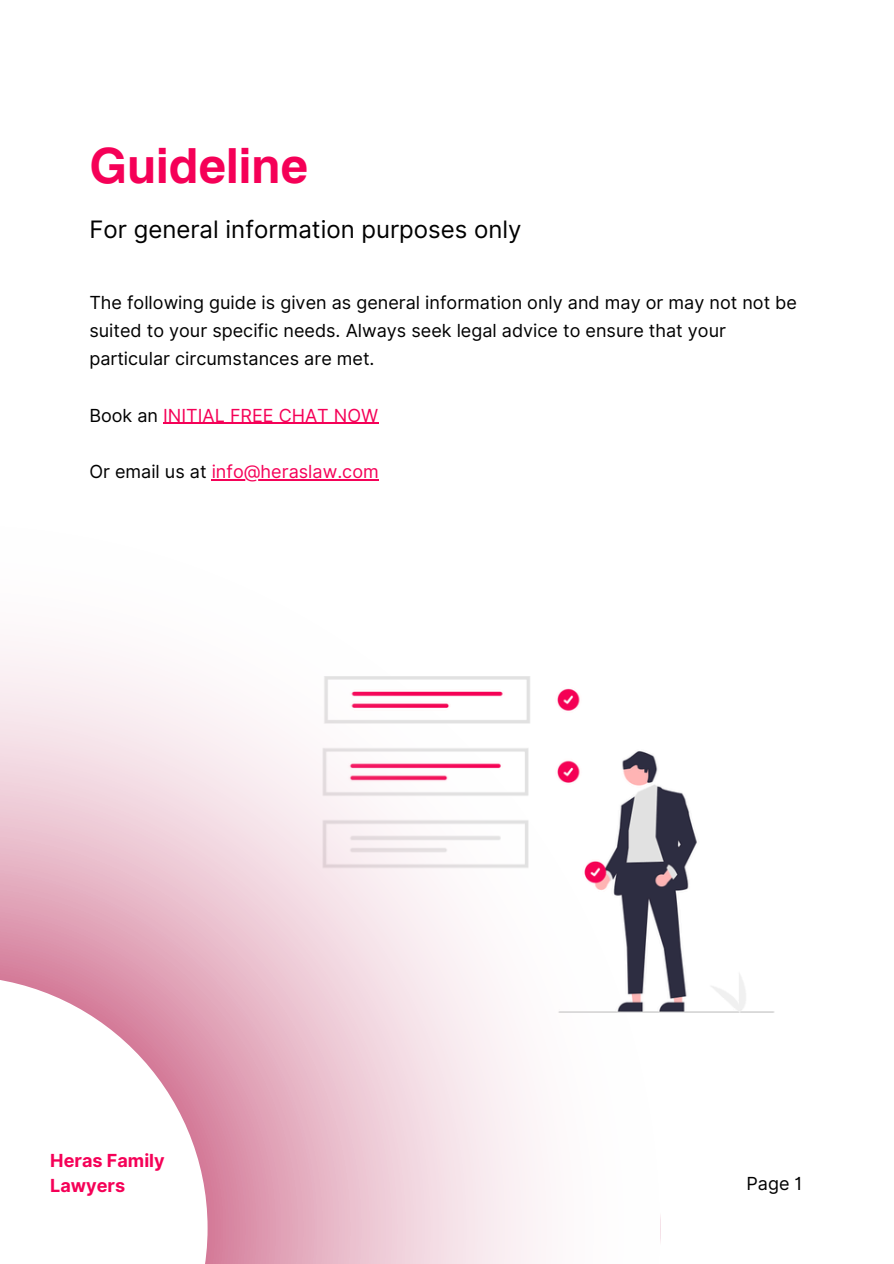
<style>
.page{position:relative;width:894px;height:1264px;background:#fff}
.page>*{position:absolute;margin:0;border:0;box-sizing:border-box;transform-origin:0 0}
.t1{font:700 48px "Helios";color:#f50057}
.t2{font:24px "Inter";color:#000}
.t3{font:18px/28.2px "Inter";color:#000}
.t4{font:18px "Inter";color:#f50258}
.t5{font:18px "Inter";color:#f50057}
.t6{font:700 18px/24.8px "Inter";color:#f50057}
.s1{color:#000}
</style>
<div class="page">
<img style="left:660px;top:786px;width:114px;height:227px">
<svg style="left:0;top:648px;width:660px;height:615px"></svg>
<hr style="left:163px;top:423px;width:215px;height:1px;background:#f50057">
<hr style="left:212px;top:479px;width:166px;height:1px;background:#f50258">
<p class="t1" style="left:89px;top:136px;width:220px">Guideline</p>
<h3 class="t2" style="left:89px;top:215px;width:433px">For general information purposes only</h3>
<h2 class="t3" style="left:89px;top:288px;width:708px">The following guide is given as general information only and may or may not not be suited to your specific needs. Always seek legal advice to ensure that your particular circumstances are met.</h2>
<p class="t5" style="left:89px;top:404px;width:290px"><span class="s1">Book an</span> INITIAL FREE CHAT NOW</p>
<p class="t4" style="left:89px;top:460px;width:291px"><span class="s1">Or email us at</span> info@heraslaw.com</p>
<p class="t6" style="left:50px;top:1148px;width:116px">Heras Family<br>Lawyers</p>
<p class="t3" style="left:746px;top:1169px;width:58px">Page 1</p>
</div>
